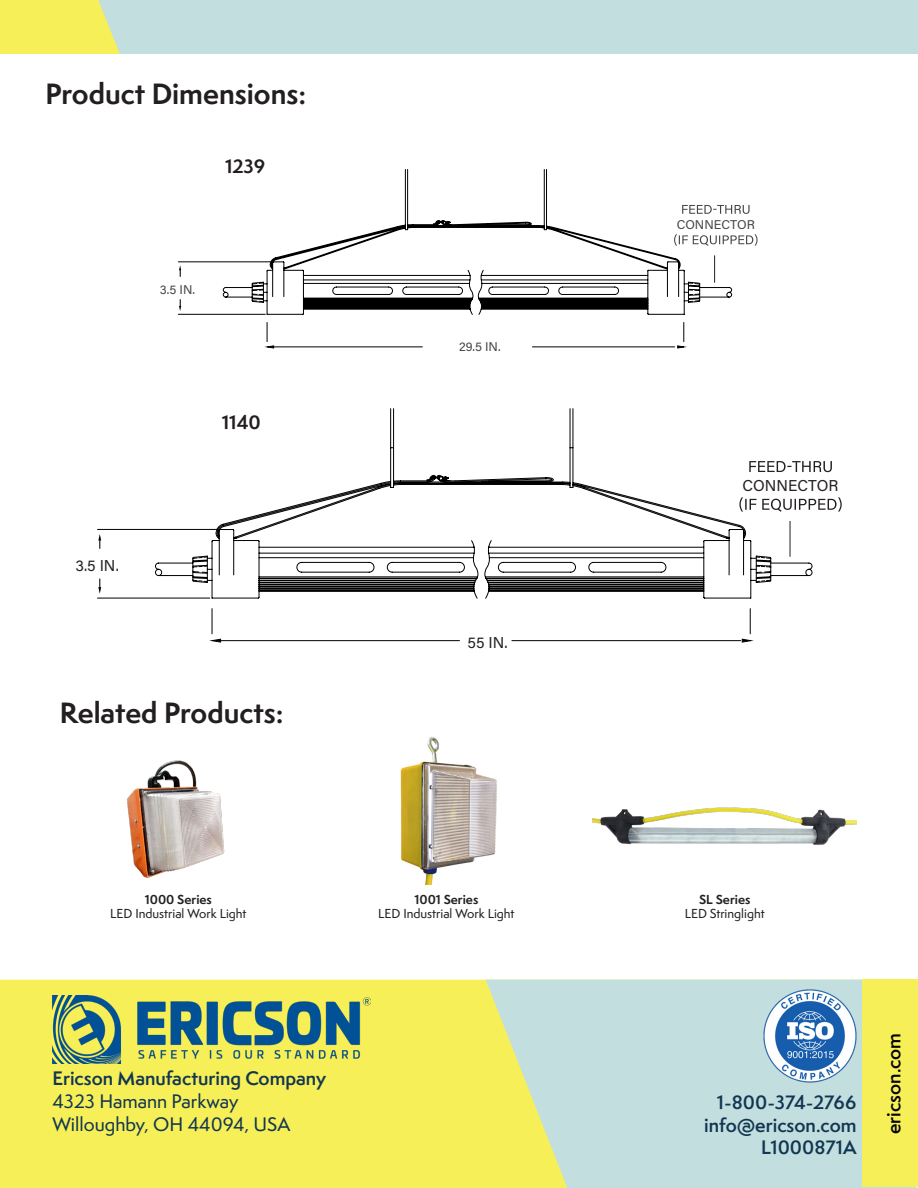
<style>
.page{position:relative;width:918px;height:1188px;background:#fff}
.page>*{position:absolute;margin:0;border:0;box-sizing:border-box;transform-origin:0 0}
.t1{font:700 27px "Semplicita Pro";color:#231f20}
.t2{font:600 18px/22.6px "Semplicita Pro";color:#113651;text-align:right}
.t3{font:500 18px "Semplicita Pro";color:#113651}
.t4{font:600 18px "Semplicita Pro";color:#040503}
.t5{font:700 18px "Semplicita Pro";color:#231f20}
.t6{font:15.75px "Acumin Pro";color:#241f21}
.t7{font:12.75px "Acumin Pro";color:#454545}
.t8{font:500 12px "Semplicita Pro";color:#231f20}
.t9{font:700 12px "Semplicita Pro";color:#231f20}
</style>
<div class="page">
<div style="left:0;top:980px;width:483px;height:208px;background:#f7ef57"></div>
<svg style="left:483px;top:980px;width:433px;height:208px;background:#c9e0cd"></svg>
<img style="left:762px;top:988px;width:95px;height:95px">
<div style="left:862px;top:980px;width:56px;height:207px;background:#f7ef57"></div>
<img style="left:52px;top:996px;width:318px;height:67px">
<div style="left:1px;top:0;width:917px;height:53px;background:#c3dedf"></div>
<svg style="left:0;top:0;width:120px;height:54px;background:#f2ed63"></svg>
<img style="left:126px;top:760px;width:99px;height:118px">
<img style="left:400px;top:736px;width:97px;height:148px">
<img style="left:593px;top:807px;width:263px;height:38px">
<svg style="left:404px;top:169px;width:328px;height:132px"></svg>
<svg style="left:178px;top:220px;width:522px;height:95px"></svg>
<svg style="left:179px;top:300px;width:2px;height:11px"></svg>
<svg style="left:179px;top:265px;width:2px;height:11px"></svg>
<hr style="left:274px;top:347px;width:148px;height:1px;background:#000">
<hr style="left:532px;top:347px;width:143px;height:1px;background:#000">
<svg style="left:677px;top:322px;width:9px;height:26px"></svg>
<svg style="left:265px;top:322px;width:9px;height:26px"></svg>
<svg style="left:714px;top:255px;width:1px;height:28px"></svg>
<svg style="left:682px;top:205px;width:68px;height:9px"></svg>
<svg style="left:674px;top:234px;width:84px;height:12px"></svg>
<svg style="left:155px;top:408px;width:657px;height:191px"></svg>
<svg style="left:97px;top:475px;width:674px;height:123px"></svg>
<svg style="left:98px;top:579px;width:3px;height:15px"></svg>
<svg style="left:98px;top:534px;width:3px;height:14px"></svg>
<hr style="left:221px;top:640px;width:239px;height:1px;background:#000">
<hr style="left:512px;top:640px;width:229px;height:1px;background:#000">
<svg style="left:742px;top:609px;width:11px;height:34px"></svg>
<svg style="left:210px;top:609px;width:11px;height:34px"></svg>
<hr style="left:790px;top:521px;width:1px;height:36px;background:#241f21">
<svg style="left:749px;top:461px;width:83px;height:11px"></svg>
<svg style="left:739px;top:497px;width:103px;height:15px"></svg>
<p class="t1" style="left:45px;top:73px;width:262px">Product Dimensions:</p>
<p class="t5" style="left:225px;top:153px;width:42px">1239</p>
<p class="t7" style="left:160px;top:281px;width:37px">3.5 IN.</p>
<p class="t5" style="left:222px;top:408px;width:41px">1140</p>
<p class="t6" style="left:76px;top:554px;width:45px">3.5 IN.</p>
<p class="t1" style="left:60px;top:692px;width:225px">Related Products:</p>
<p class="t7" style="left:459px;top:337px;width:43px">29.5 IN.</p>
<p class="t6" style="left:468px;top:631px;width:42px">55 IN.</p>
<p class="t7" style="left:677px;top:216px;width:80px">CONNECTOR</p>
<p class="t6" style="left:743px;top:474px;width:97px">CONNECTOR</p>
<p class="t9" style="left:145px;top:890px;width:69px">1000 Series</p>
<p class="t8" style="left:110px;top:905px;width:138px">LED Industrial Work Light</p>
<p class="t9" style="left:415px;top:890px;width:65px">1001 Series</p>
<p class="t8" style="left:378px;top:905px;width:138px">LED Industrial Work Light</p>
<p class="t9" style="left:699px;top:890px;width:53px">SL Series</p>
<p class="t8" style="left:685px;top:905px;width:81px">LED Stringlight</p>
<p class="t2" style="left:52px;top:1067px;width:275px">Ericson Manufacturing Company</p>
<p class="t3" style="left:52px;top:1089px;width:187px">4323 Hamann Parkway</p>
<p class="t2" style="left:704px;top:1091px;width:154px">1-800-374-2766 info@ericson.com<br>L1000871A</p>
<p class="t3" style="left:52px;top:1111px;width:239px">Willoughby, OH 44094, USA</p>
<p class="t4" style="left:880px;top:1134px;width:103px;rotate:-90deg">ericson.com</p>
</div>
